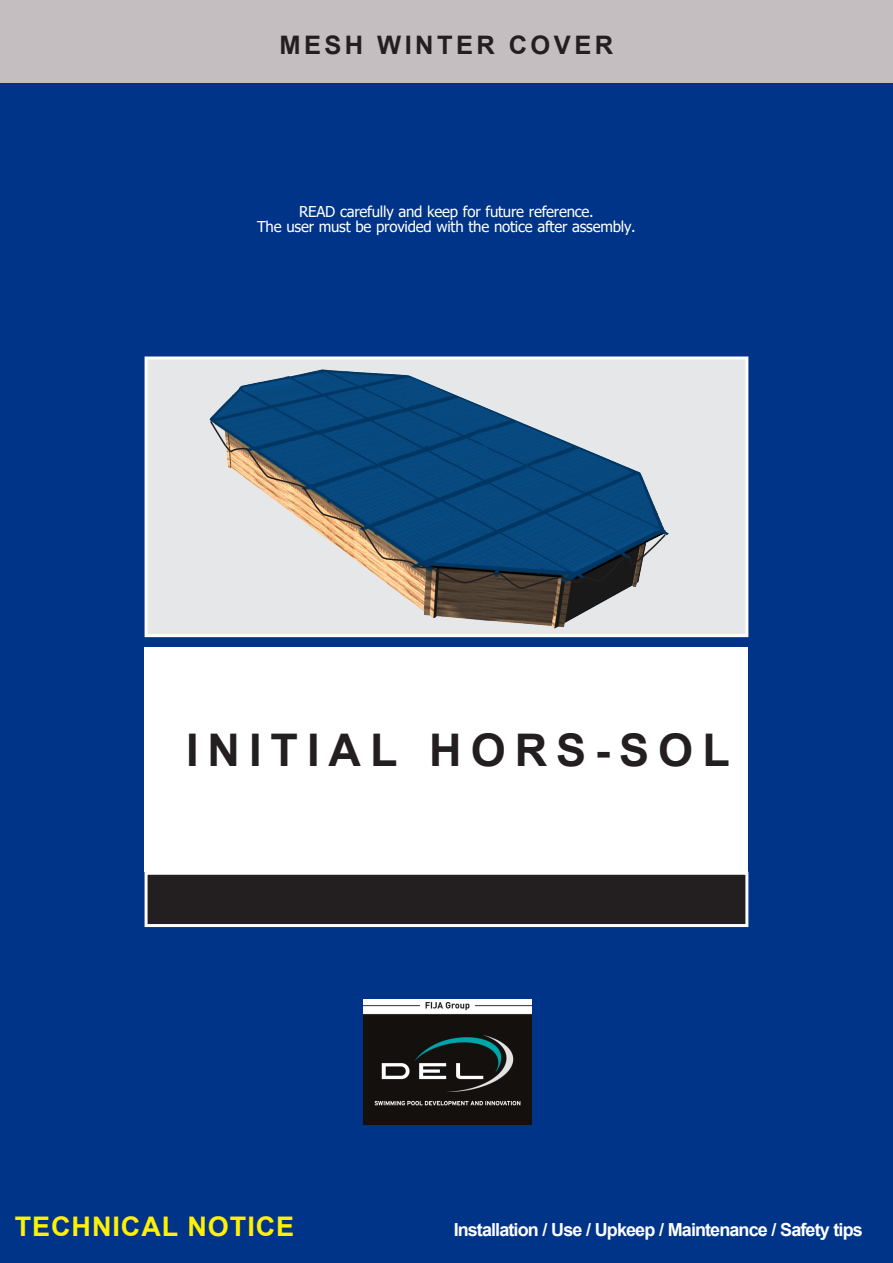
<style>
.page{position:relative;width:893px;height:1263px;background:#fff}
.page>*{position:absolute;margin:0;border:0;box-sizing:border-box;transform-origin:0 0}
.t1{font:700 45px "Arial";letter-spacing:.2em;color:#231f20}
.t2{font:700 27px "Arial";letter-spacing:.035em;color:#fff101}
.t3{font:700 25.5px "Arial";letter-spacing:.135em;color:#231f20}
.t4{font:700 18px "Arial";letter-spacing:-.05em;color:#fff}
.t5{font:15px "Tahoma";letter-spacing:-.015em;color:#fff}
</style>
<div class="page">
<div style="left:0;top:0;width:893px;height:93px;background:#c4bec0"></div>
<div style="left:0;top:83px;width:893px;height:1180px;background:#003489"></div>
<div style="left:146px;top:358px;width:601px;height:278px;background:#e6e7e9"></div>
<img style="left:210px;top:369px;width:459px;height:260px">
<div style="left:145px;top:356px;width:603px;height:281px;border:3px solid #fff"></div>
<div style="left:145px;top:872px;width:603px;height:55px;background:#231f20;border:3px solid #fff"></div>
<div style="left:145px;top:647px;width:603px;height:225px;background:#fff"></div>
<svg style="left:209px;top:419px;width:458px;height:170px"></svg>
<div style="left:364px;top:999px;width:168px;height:126px;background:#fff"></div>
<img style="left:364px;top:1003px;width:168px;height:122px">
<p class="t3" style="left:279px;top:27px;width:335px">MESH WINTER COVER</p>
<p class="t5" style="left:299px;top:201px;width:296px">READ carefully and keep for future reference.</p>
<p class="t5" style="left:257px;top:216px;width:380px">The user must be provided with the notice after assembly.</p>
<p class="t1" style="left:186px;top:718px;width:545px">INITIAL HORS-SOL</p>
<p class="t2" style="left:15px;top:1207px;width:281px">TECHNICAL NOTICE</p>
<p class="t4" style="left:454px;top:1217px;width:411px">Installation / Use / Upkeep / Maintenance / Safety tips</p>
</div>
